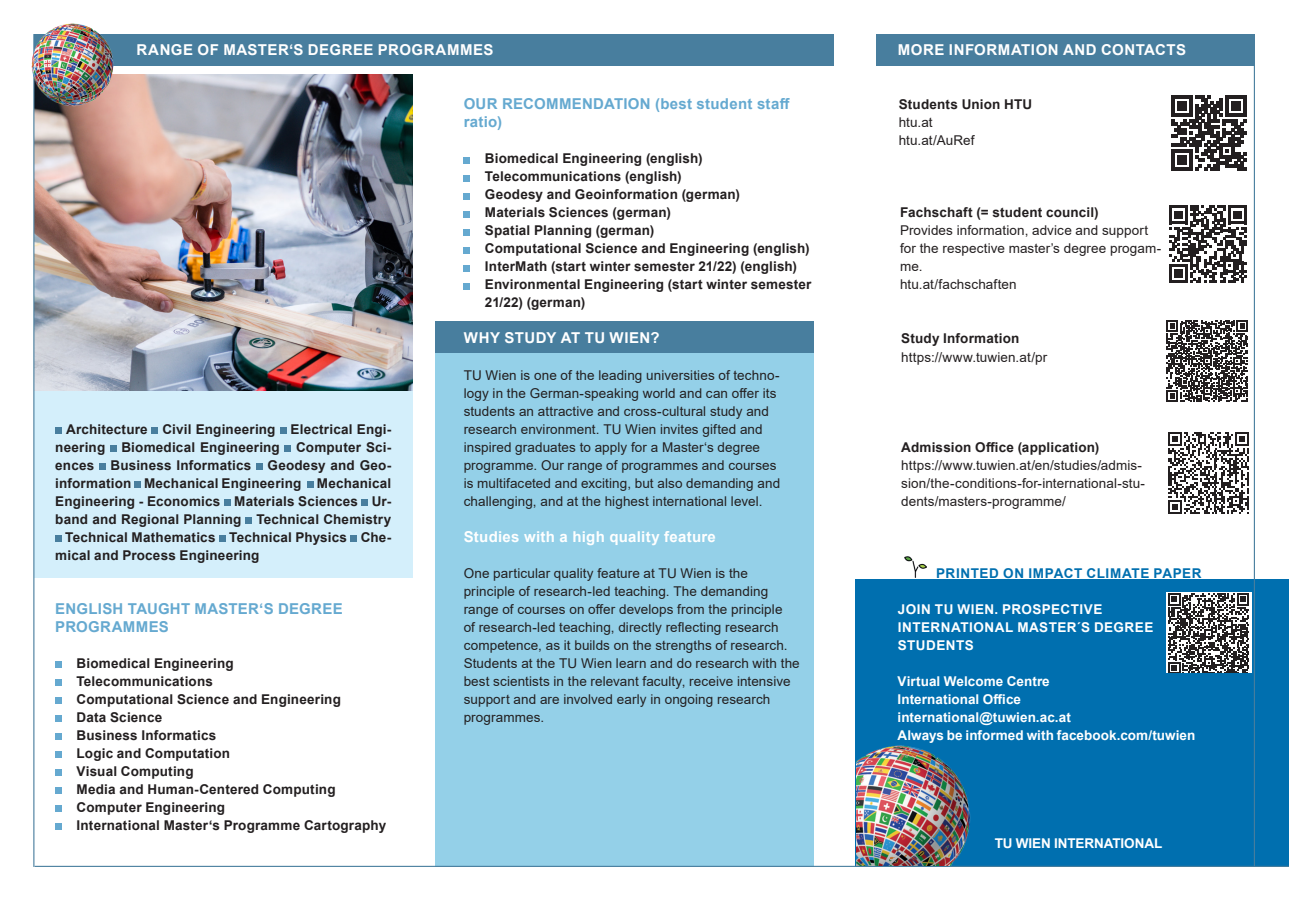
<style>
.page{position:relative;width:1289px;height:919px;background:#fff}
.page>*{position:absolute;margin:0;border:0;box-sizing:border-box;transform-origin:0 0}
.t1{font:700 15px "Arial";letter-spacing:.03em;color:#fff}
.t2{font:700 15px "Arial";letter-spacing:.02em;color:#65a9d0}
.t3{font:13.5px/18px "Arial";letter-spacing:.005em;color:#231f20}
.t4{font:700 13.5px "Arial";letter-spacing:.015em;color:#231f20}
.t5{font:700 13.5px "Arial";letter-spacing:.005em;color:#fff}
.t6{font:700 13.5px "Arial";letter-spacing:.035em;color:#fff}
.t7{font:700 13.5px "Arial";letter-spacing:.04em;color:#fff}
.t8{font:700 13.5px "Arial";letter-spacing:.045em;color:#006faf}
</style>
<div class="page">
<div style="left:855px;top:579px;width:433px;height:287px;background:#006faf"></div>
<img style="left:34px;top:74px;width:378px;height:317px">
<div style="left:34px;top:391px;width:378px;height:186px;background:#d4effb"></div>
<div style="left:34px;top:34px;width:429px;height:32px;background:#487e9e"></div>
<div style="left:55px;top:427px;width:7px;height:6px;background:#487e9e"></div>
<svg style="left:152px;top:427px;width:6px;height:6px"></svg>
<svg style="left:280px;top:427px;width:6px;height:6px"></svg>
<svg style="left:110px;top:445px;width:6px;height:6px"></svg>
<svg style="left:285px;top:445px;width:6px;height:6px"></svg>
<div style="left:99px;top:463px;width:7px;height:6px;background:#487e9e"></div>
<div style="left:256px;top:463px;width:7px;height:6px;background:#487e9e"></div>
<div style="left:134px;top:481px;width:7px;height:6px;background:#487e9e"></div>
<div style="left:307px;top:481px;width:7px;height:6px;background:#487e9e"></div>
<svg style="left:224px;top:499px;width:6px;height:6px"></svg>
<div style="left:361px;top:499px;width:7px;height:6px;background:#487e9e"></div>
<svg style="left:246px;top:517px;width:6px;height:6px"></svg>
<div style="left:55px;top:535px;width:7px;height:6px;background:#487e9e"></div>
<div style="left:219px;top:535px;width:7px;height:6px;background:#487e9e"></div>
<svg style="left:351px;top:535px;width:6px;height:6px"></svg>
<hr style="left:33px;top:34px;width:1px;height:832px;background:#487e9e">
<div style="left:435px;top:353px;width:378px;height:513px;background:#94d0e8"></div>
<div style="left:455px;top:34px;width:378px;height:32px;background:#487e9e"></div>
<div style="left:463px;top:157px;width:7px;height:6px;background:#65a9d0"></div>
<div style="left:463px;top:175px;width:7px;height:6px;background:#65a9d0"></div>
<div style="left:463px;top:193px;width:7px;height:6px;background:#65a9d0"></div>
<div style="left:463px;top:211px;width:7px;height:6px;background:#65a9d0"></div>
<div style="left:463px;top:229px;width:7px;height:6px;background:#65a9d0"></div>
<div style="left:463px;top:247px;width:7px;height:6px;background:#65a9d0"></div>
<div style="left:463px;top:265px;width:7px;height:6px;background:#65a9d0"></div>
<div style="left:463px;top:283px;width:7px;height:6px;background:#65a9d0"></div>
<div style="left:876px;top:34px;width:378px;height:32px;background:#487e9e"></div>
<div style="left:1166px;top:592px;width:85px;height:80px;background:#fff"></div>
<svg style="left:1168px;top:593px;width:81px;height:79px"></svg>
<hr style="left:35px;top:865px;width:1253px;height:1px;background:#487e9e">
<img style="left:31px;top:23px;width:93px;height:94px">
<hr style="left:1253px;top:34px;width:1px;height:832px;background:#487e9e">
<div style="left:55px;top:661px;width:7px;height:6px;background:#65a9d0"></div>
<div style="left:55px;top:679px;width:7px;height:6px;background:#65a9d0"></div>
<div style="left:55px;top:697px;width:7px;height:6px;background:#65a9d0"></div>
<div style="left:55px;top:715px;width:7px;height:6px;background:#65a9d0"></div>
<div style="left:55px;top:733px;width:7px;height:6px;background:#65a9d0"></div>
<div style="left:55px;top:751px;width:7px;height:6px;background:#65a9d0"></div>
<div style="left:55px;top:769px;width:7px;height:6px;background:#65a9d0"></div>
<div style="left:55px;top:787px;width:7px;height:6px;background:#65a9d0"></div>
<div style="left:55px;top:805px;width:7px;height:6px;background:#65a9d0"></div>
<div style="left:55px;top:823px;width:7px;height:6px;background:#65a9d0"></div>
<div style="left:435px;top:321px;width:378px;height:32px;background:#487e9e"></div>
<img style="left:904px;top:556px;width:22px;height:21px">
<svg style="left:1171px;top:96px;width:74px;height:75px"></svg>
<svg style="left:1169px;top:205px;width:77px;height:78px"></svg>
<svg style="left:1166px;top:320px;width:82px;height:82px"></svg>
<svg style="left:1168px;top:432px;width:81px;height:81px"></svg>
<img style="left:856px;top:745px;width:115px;height:120px">
<p class="t1" style="left:136px;top:39px;width:358px">RANGE OF MASTER‘S DEGREE PROGRAMMES</p>
<p class="t2" style="left:463px;top:93px;width:327px">OUR RECOMMENDATION (best student staff</p>
<p class="t2" style="left:463px;top:111px;width:40px">ratio)</p>
<p class="t4" style="left:485px;top:149px;width:219px">Biomedical Engineering (english)</p>
<p class="t4" style="left:485px;top:167px;width:198px">Telecommunications (english)</p>
<p class="t4" style="left:485px;top:185px;width:257px">Geodesy and Geoinformation (german)</p>
<p class="t4" style="left:485px;top:203px;width:187px">Materials Sciences (german)</p>
<p class="t4" style="left:485px;top:221px;width:171px">Spatial Planning (german)</p>
<p class="t4" style="left:485px;top:239px;width:326px">Computational Science and Engineering (english)</p>
<p class="t4" style="left:485px;top:257px;width:313px">InterMath (start winter semester 21/22) (english)</p>
<p class="t4" style="left:485px;top:275px;width:328px">Environmental Engineering (start winter semester</p>
<p class="t4" style="left:485px;top:293px;width:102px">21/22) (german)</p>
<p class="t1" style="left:897px;top:39px;width:290px">MORE INFORMATION AND CONTACTS</p>
<p class="t4" style="left:898px;top:95px;width:135px">Students Union HTU</p>
<p class="t3" style="left:898px;top:113px;width:77px">htu.at htu.at/AuRef</p>
<p class="t4" style="left:900px;top:203px;width:200px">Fachschaft (= student council)</p>
<p class="t3" style="left:900px;top:221px;width:263px">Provides information, advice and support for the respective master’s degree progam&shy;me.</p>
<p class="t3" style="left:900px;top:275px;width:118px">htu.at/fachschaften</p>
<p class="t4" style="left:66px;top:419px;width:327px">Architecture Civil Engineering Electrical Engi-</p>
<p class="t4" style="left:55px;top:437px;width:337px">neering Biomedical Engineering Computer Sci-</p>
<p class="t4" style="left:55px;top:455px;width:337px">ences Business Informatics Geodesy and Geo-</p>
<p class="t4" style="left:55px;top:473px;width:337px">information Mechanical Engineering Mechanical</p>
<p class="t4" style="left:55px;top:491px;width:337px">Engineering - Economics Materials Sciences Ur-</p>
<p class="t4" style="left:55px;top:509px;width:337px">band and Regional Planning Technical Chemistry</p>
<p class="t4" style="left:65px;top:527px;width:327px">Technical Mathematics Technical Physics Che-</p>
<p class="t4" style="left:55px;top:545px;width:206px">mical and Process Engineering</p>
<p class="t2" style="left:55px;top:597px;width:289px">ENGLISH TAUGHT MASTER‘S DEGREE</p>
<p class="t2" style="left:55px;top:615px;width:115px">PROGRAMMES</p>
<p class="t4" style="left:77px;top:653px;width:159px">Biomedical Engineering</p>
<p class="t4" style="left:77px;top:671px;width:138px">Telecommunications</p>
<p class="t4" style="left:77px;top:689px;width:266px">Computational Science and Engineering</p>
<p class="t4" style="left:77px;top:707px;width:87px">Data Science</p>
<p class="t4" style="left:77px;top:725px;width:141px">Business Informatics</p>
<p class="t4" style="left:77px;top:743px;width:155px">Logic and Computation</p>
<p class="t4" style="left:77px;top:761px;width:119px">Visual Computing</p>
<p class="t4" style="left:77px;top:779px;width:260px">Media and Human-Centered Computing</p>
<p class="t4" style="left:77px;top:797px;width:150px">Computer Engineering</p>
<p class="t4" style="left:77px;top:815px;width:311px">International Master‘s Programme Cartography</p>
<p class="t1" style="left:464px;top:327px;width:197px">WHY STUDY AT TU WIEN?</p>
<p class="t3" style="left:463px;top:365px;width:318px">TU Wien is one of the leading universities of techno&shy;logy in the German-speaking world and can offer its students an attractive and cross-cultural study and research environment. TU Wien invites gifted and inspired graduates to apply for a Master‘s degree programme. Our range of programmes and courses is multifaceted and exciting, but also demanding and challenging, and at the highest international level.</p>
<p class="t1" style="left:463px;top:525px;width:254px">Studies with a high quality feature</p>
<p class="t3" style="left:463px;top:563px;width:337px">One particular quality feature at TU Wien is the principle of research-led teaching. The demanding range of courses on offer develops from the principle<br>of research-led teaching, directly reflecting research competence, as it builds on the strengths of research.<br>Students at the TU Wien learn and do research with the best scientists in the relevant faculty, receive intensive support and are involved early in ongoing research programmes.</p>
<p class="t8" style="left:936px;top:563px;width:267px">PRINTED ON IMPACT CLIMATE PAPER</p>
<p class="t4" style="left:901px;top:329px;width:120px">Study Information</p>
<p class="t3" style="left:901px;top:347px;width:147px">https://www.tuwien.at/pr</p>
<p class="t4" style="left:901px;top:437px;width:200px">Admission Office (application)</p>
<p class="t3" style="left:901px;top:455px;width:245px">https://www.tuwien.at/en/studies/admis&shy;sion/the-conditions-for-international-stu&shy;dents/masters-programme/</p>
<p class="t6" style="left:897px;top:599px;width:206px">JOIN TU WIEN. PROSPECTIVE</p>
<p class="t7" style="left:897px;top:617px;width:257px">INTERNATIONAL MASTER´S DEGREE</p>
<p class="t6" style="left:897px;top:635px;width:77px">STUDENTS</p>
<p class="t5" style="left:897px;top:671px;width:154px">Virtual Welcome Centre</p>
<p class="t5" style="left:897px;top:689px;width:125px">International Office</p>
<p class="t5" style="left:897px;top:707px;width:175px">international@tuwien.ac.at</p>
<p class="t5" style="left:897px;top:725px;width:299px">Always be informed with facebook.com/tuwien</p>
<p class="t5" style="left:994px;top:833px;width:169px">TU WIEN INTERNATIONAL</p>
</div>
